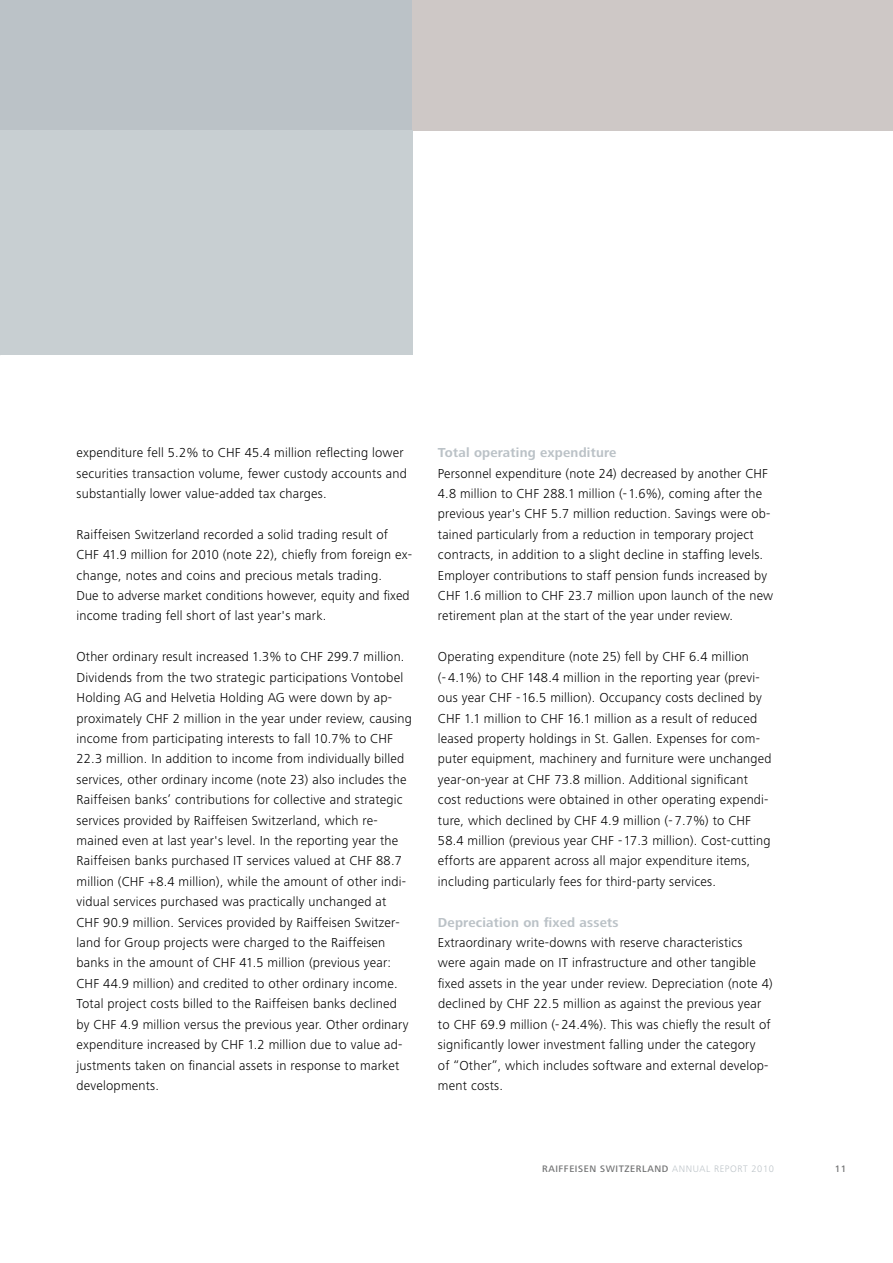
<style>
.page{position:relative;width:893px;height:1263px;background:#fff}
.page>*{position:absolute;margin:0;border:0;box-sizing:border-box;transform-origin:0 0}
.t1{font:300 13.5px/20.4px "Frutiger Next LT";letter-spacing:.015em;color:#000}
.t2{font:700 13.5px "Frutiger Next LT";letter-spacing:.015em;color:#bbc2c7}
.t3{font:500 9.75px "Frutiger Next LT";letter-spacing:.06em;color:#707172}
.s1{font-weight:300;color:#bbc2c7}
</style>
<div class="page">
<div style="left:0;top:0;width:412px;height:131px;background:#bbc2c7"></div>
<div style="left:412px;top:0;width:481px;height:131px;background:#cec8c6"></div>
<div style="left:0;top:131px;width:412px;height:224px;background:#c8cfd2"></div>
<p class="t1" style="left:77px;top:442px;width:332px">expenditure fell 5.2% to CHF 45.4 million reflecting lower securities transaction volume, fewer custody accounts and substantially lower value-added tax charges.</p>
<p class="t1" style="left:77px;top:524px;width:337px">Raiffeisen Switzerland recorded a solid trading result of CHF 41.9 million for 2010 (note 22), chiefly from foreign ex&shy;change, notes and coins and precious metals trading.<br>Due to adverse market conditions however, equity and fixed income trading fell short of last year's mark.</p>
<p class="t1" style="left:77px;top:647px;width:337px">Other ordinary result increased 1.3% to CHF 299.7 million.<br>Dividends from the two strategic participations Vontobel Holding AG and Helvetia Holding AG were down by ap&shy;proximately CHF 2 million in the year under review, causing income from participating interests to fall 10.7% to CHF 22.3 million. In addition to income from individually billed services, other ordinary income (note 23) also includes the Raiffeisen banks’ contributions for collective and strategic services provided by Raiffeisen Switzerland, which re&shy;mained even at last year's level. In the reporting year the Raiffeisen banks purchased IT services valued at CHF 88.7 million (CHF +8.4 million), while the amount of other indi&shy;vidual services purchased was practically unchanged at CHF 90.9 million. Services provided by Raiffeisen Switzer&shy;land for Group projects were charged to the Raiffeisen banks in the amount of CHF 41.5 million (previous year:<br>CHF 44.9 million) and credited to other ordinary income.<br>Total project costs billed to the Raiffeisen banks declined by CHF 4.9 million versus the previous year. Other ordinary expenditure increased by CHF 1.2 million due to value ad&shy;justments taken on financial assets in response to market developments.</p>
<p class="t2" style="left:438px;top:445px;width:180px">Total operating expenditure</p>
<p class="t1" style="left:438px;top:463px;width:337px">Personnel expenditure (note 24) decreased by another CHF 4.8 million to CHF 288.1 million (-1.6%), coming after the previous year's CHF 5.7 million reduction. Savings were ob&shy;tained particularly from a reduction in temporary project contracts, in addition to a slight decline in staffing levels.<br>Employer contributions to staff pension funds increased by CHF 1.6 million to CHF 23.7 million upon launch of the new retirement plan at the start of the year under review.</p>
<p class="t1" style="left:438px;top:647px;width:335px">Operating expenditure (note 25) fell by CHF 6.4 million<br>(- 4.1%) to CHF 148.4 million in the reporting year (previ&shy;ous year CHF -16.5 million). Occupancy costs declined by CHF 1.1 million to CHF 16.1 million as a result of reduced leased property holdings in St. Gallen. Expenses for com&shy;puter equipment, machinery and furniture were unchanged year-on-year at CHF 73.8 million. Additional significant cost reductions were obtained in other operating expendi&shy;ture, which declined by CHF 4.9 million (- 7.7%) to CHF 58.4 million (previous year CHF -17.3 million). Cost-cutting efforts are apparent across all major expenditure items, including particularly fees for third-party services.</p>
<p class="t2" style="left:438px;top:914px;width:182px">Depreciation on fixed assets</p>
<p class="t1" style="left:438px;top:932px;width:336px">Extraordinary write-downs with reserve characteristics were again made on IT infrastructure and other tangible fixed assets in the year under review. Depreciation (note 4) declined by CHF 22.5 million as against the previous year to CHF 69.9 million (- 24.4%). This was chiefly the result of significantly lower investment falling under the category<br>of “Other”, which includes software and external develop&shy;ment costs.</p>
<p class="t3" style="left:542px;top:1163px;width:233px">RAIFFEISEN SWITZERLAND <span class="s1">ANNUAL REPORT 2010</span></p>
<p class="t3" style="left:835px;top:1163px;width:13px">11</p>
</div>
